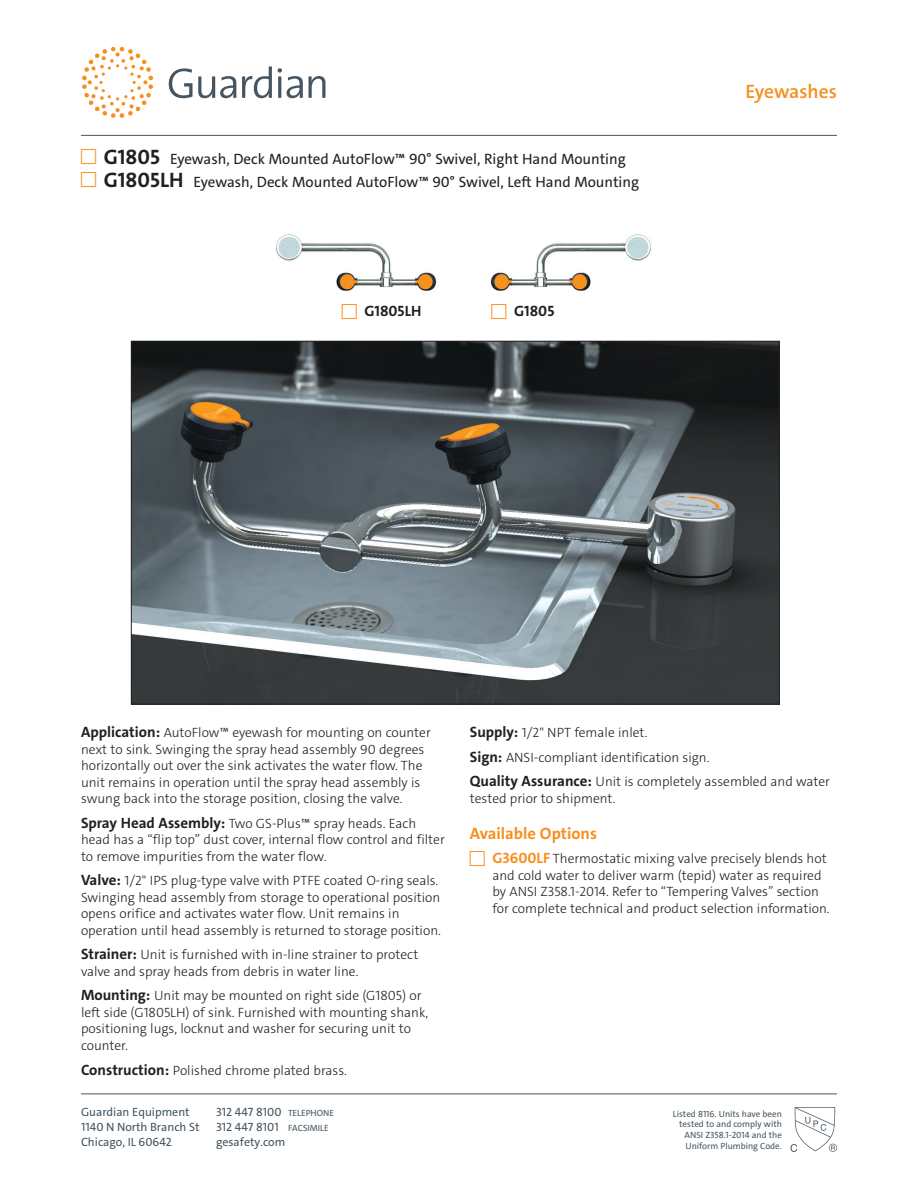
<style>
.page{position:relative;width:918px;height:1188px;background:#fff}
.page>*{position:absolute;margin:0;border:0;box-sizing:border-box;transform-origin:0 0}
.t1{font:600 19.5px "The Sans C4 s";color:#f78f1e}
.Options_Head{font:700 16.5px "The Sans C4 s";color:#f78f1e}
.t2{font:15px "The Sans C4 s";color:#231f20}
.t3{font:700 15px "The Sans C4 s";color:#231f20}
.Body{font:300 13.5px/16.5px "The Sans C4 s";color:#231f20}
.t4{font:12px "The Sans C4 s";color:#465560}
.t5{font:9px/10.8px "The Sans C4 s";color:#465560;text-align:right}
.s1{font-weight:700;font-size:21px}
.s2{font-weight:700;font-size:15px}
.s3{font-size:9px}
.s4{font-weight:700;font-size:15px;color:#f78f1e}
</style>
<div class="page">
<hr style="left:81px;top:1094px;width:756px;height:1px;background:#465560">
<svg style="left:242px;top:66px;width:30px;height:32px"></svg>
<svg style="left:278px;top:68px;width:25px;height:30px"></svg>
<svg style="left:309px;top:76px;width:16px;height:22px"></svg>
<svg style="left:169px;top:68px;width:67px;height:30px"></svg>
<svg style="left:82px;top:47px;width:71px;height:71px"></svg>
<hr style="left:81px;top:135px;width:756px;height:1px;background:#465560">
<svg style="left:791px;top:1107px;width:46px;height:45px"></svg>
<img style="left:133px;top:343px;width:645px;height:359px">
<img style="left:276px;top:234px;width:161px;height:57px">
<img style="left:490px;top:234px;width:161px;height:57px">
<p class="t2" style="left:104px;top:149px;width:524px"><span class="s1">G1805</span> Eyewash, Deck Mounted AutoFlow™ 90° Swivel, Right Hand Mounting</p>
<p class="t2" style="left:104px;top:172px;width:537px"><span class="s1">G1805LH</span> Eyewash, Deck Mounted AutoFlow™ 90° Swivel, Left Hand Mounting</p>
<p class="t3" style="left:364px;top:301px;width:58px">G1805LH</p>
<p class="t3" style="left:514px;top:301px;width:42px">G1805</p>
<h1 class="t1" style="left:745px;top:79px;width:93px">Eyewashes</h1>
<p class="Body" style="left:81px;top:724px;width:351px"><span class="s2">Application:</span> AutoFlow™ eyewash for mounting on counter next to sink. Swinging the spray head assembly 90 degrees horizontally out over the sink activates the water flow. The unit remains in operation until the spray head assembly is swung back into the storage position, closing the valve.</p>
<p class="Body" style="left:81px;top:815px;width:365px"><span class="s2">Spray Head Assembly:</span> Two GS-Plus™ spray heads. Each head has a “flip top” dust cover, internal flow control and filter to remove impurities from the water flow.</p>
<p class="Body" style="left:81px;top:873px;width:362px"><span class="s2">Valve:</span> 1/2" IPS plug-type valve with PTFE coated O-ring seals.<br>Swinging head assembly from storage to operational position opens orifice and activates water flow. Unit remains in operation until head assembly is returned to storage position.</p>
<p class="Body" style="left:81px;top:947px;width:339px"><span class="s2">Strainer:</span> Unit is furnished with in-line strainer to protect valve and spray heads from debris in water line.</p>
<p class="Body" style="left:81px;top:988px;width:349px"><span class="s2">Mounting:</span> Unit may be mounted on right side (G1805) or left side (G1805LH) of sink. Furnished with mounting shank, positioning lugs, locknut and washer for securing unit to counter.</p>
<p class="Body" style="left:81px;top:1062px;width:267px"><span class="s2">Construction:</span> Polished chrome plated brass.</p>
<p class="t4" style="left:81px;top:1104px;width:110px">Guardian Equipment</p>
<p class="t4" style="left:216px;top:1104px;width:120px">312 447 8100 <span class="s3">TELEPHONE</span></p>
<p class="t4" style="left:81px;top:1119px;width:120px">1140 N North Branch St</p>
<p class="t4" style="left:216px;top:1119px;width:114px">312 447 8101 <span class="s3">FACSIMILE</span></p>
<p class="t4" style="left:81px;top:1134px;width:93px">Chicago, IL 60642</p>
<p class="t4" style="left:216px;top:1134px;width:71px">gesafety.com</p>
<p class="Body" style="left:470px;top:724px;width:179px"><span class="s2">Supply:</span> 1/2" NPT female inlet.</p>
<p class="Body" style="left:470px;top:749px;width:241px"><span class="s2">Sign:</span> ANSI-compliant identification sign.</p>
<p class="Body" style="left:470px;top:774px;width:362px"><span class="s2">Quality Assurance:</span> Unit is completely assembled and water tested prior to shipment.</p>
<p class="Options_Head" style="left:470px;top:823px;width:129px">Available Options</p>
<p class="Body" style="left:492px;top:851px;width:339px"><span class="s4">G3600LF</span> Thermostatic mixing valve precisely blends hot and cold water to deliver warm (tepid) water as required by ANSI Z358.1-2014. Refer to “Tempering Valves” section for complete technical and product selection information.</p>
<p class="t5" style="left:673px;top:1108px;width:110px">Listed 8116. Units have been tested to and comply with<br>ANSI Z358.1-2014 and the<br>Uniform Plumbing Code.</p>
</div>
